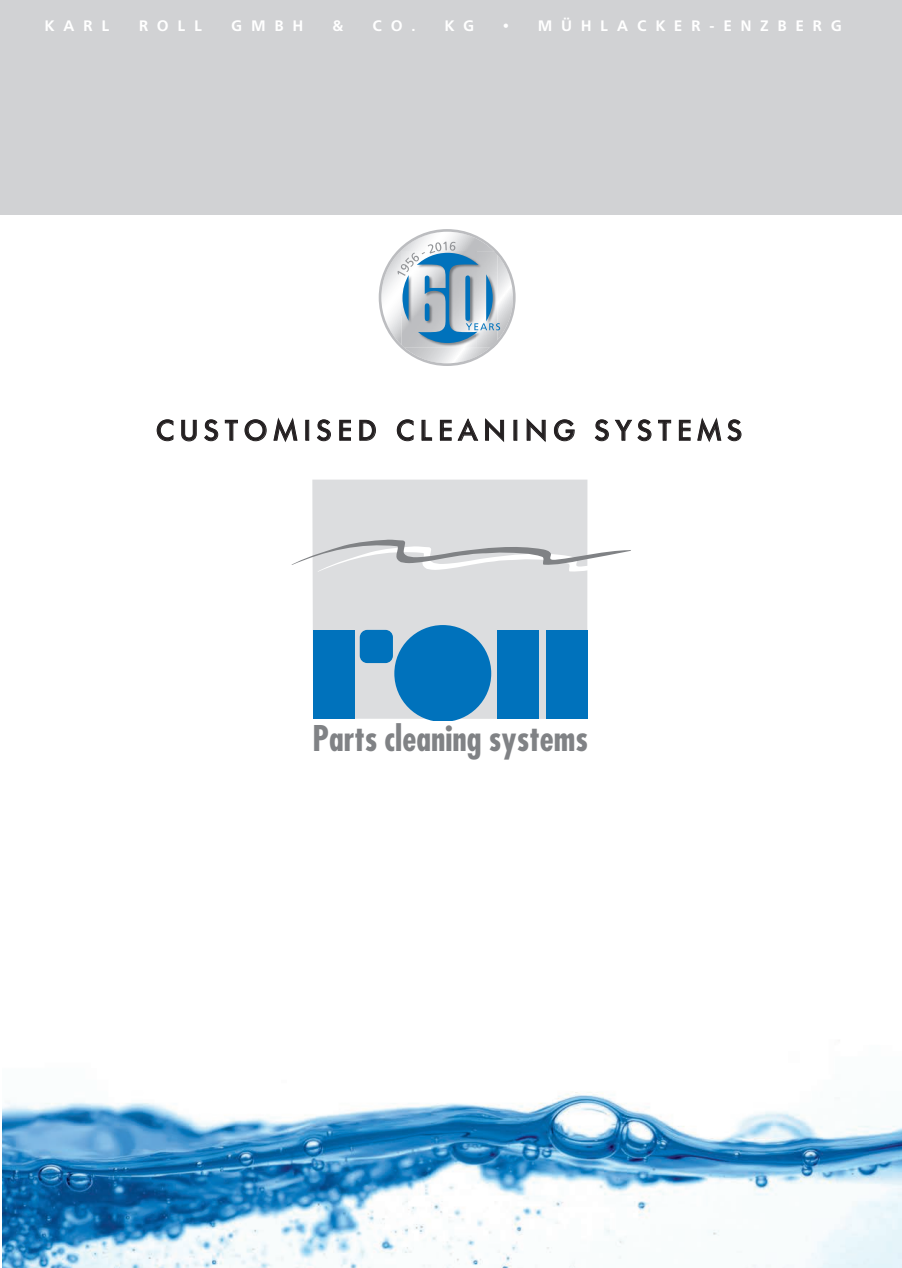
<style>
.page{position:relative;width:902px;height:1268px;background:#fff}
.page>*{position:absolute;margin:0;border:0;box-sizing:border-box;transform-origin:0 0}
.t1{font:700 condensed 34.5px "Futura";color:#808285}
.t2{font:500 30px "Futura SB";letter-spacing:.2em;color:#231f20}
.t3{font:700 15px "Frutiger BQ";letter-spacing:.615em;color:#fff}
</style>
<div class="page">
<div style="left:312px;top:479px;width:275px;height:240px;background:#dcdddf"></div>
<div style="left:313px;top:630px;width:41px;height:88px;background:#0072bc"></div>
<div style="left:360px;top:630px;width:33px;height:33px;background:#0072bc;border-radius:7px"></div>
<div style="left:497px;top:630px;width:42px;height:89px;background:#0072bc"></div>
<div style="left:546px;top:630px;width:41px;height:89px;background:#0072bc"></div>
<div style="left:394px;top:625px;width:97px;height:97px;background:#0072bc;border-radius:50%"></div>
<svg style="left:291px;top:539px;width:340px;height:33px"></svg>
<div style="left:2px;top:0;width:899px;height:215px;background:#d1d2d4"></div>
<svg style="left:157px;top:419px;width:17px;height:22px"></svg>
<svg style="left:181px;top:419px;width:16px;height:22px"></svg>
<svg style="left:204px;top:419px;width:14px;height:22px"></svg>
<svg style="left:225px;top:419px;width:13px;height:22px"></svg>
<svg style="left:244px;top:419px;width:23px;height:22px"></svg>
<svg style="left:273px;top:417px;width:24px;height:25px"></svg>
<div style="left:305px;top:420px;width:4px;height:20px;border:1px solid #231f20"></div>
<svg style="left:317px;top:419px;width:14px;height:22px"></svg>
<svg style="left:339px;top:419px;width:12px;height:22px"></svg>
<svg style="left:359px;top:419px;width:17px;height:22px"></svg>
<svg style="left:397px;top:419px;width:17px;height:22px"></svg>
<svg style="left:421px;top:419px;width:11px;height:22px"></svg>
<svg style="left:440px;top:418px;width:38px;height:23px"></svg>
<svg style="left:485px;top:418px;width:19px;height:24px"></svg>
<svg style="left:526px;top:418px;width:20px;height:24px"></svg>
<svg style="left:554px;top:419px;width:21px;height:22px"></svg>
<svg style="left:594px;top:419px;width:57px;height:22px"></svg>
<svg style="left:658px;top:419px;width:13px;height:22px"></svg>
<svg style="left:678px;top:419px;width:12px;height:22px"></svg>
<svg style="left:697px;top:417px;width:24px;height:25px"></svg>
<svg style="left:727px;top:419px;width:14px;height:22px"></svg>
<img style="left:2px;top:1092px;width:899px;height:175px">
<hr style="left:0;top:0;width:2px;height:215px;background:#d1d2d4">
<div style="left:311px;top:721px;width:278px;height:94px;background:#fff"></div>
<svg style="left:378px;top:229px;width:137px;height:137px"></svg>
<svg style="left:894px;top:1265px;width:8px;height:3px"></svg>
<p class="t3" style="left:45px;top:17px;width:66px">KARL</p>
<p class="t3" style="left:139px;top:17px;width:64px">ROLL</p>
<p class="t3" style="left:232px;top:17px;width:73px">GMBH</p>
<p class="t3" style="left:332px;top:17px;width:12px">&amp;</p>
<p class="t3" style="left:373px;top:17px;width:102px">CO. KG</p>
<p class="t3" style="left:503px;top:17px;width:340px">• MÜHLACKER-ENZBERG</p>
<h2 class="t2" style="left:156px;top:414px;width:587px">CUSTOMISED CLEANING SYSTEMS</h2>
<h1 class="t1" style="left:312px;top:715px;width:277px">Parts cleaning systems</h1>
</div>
